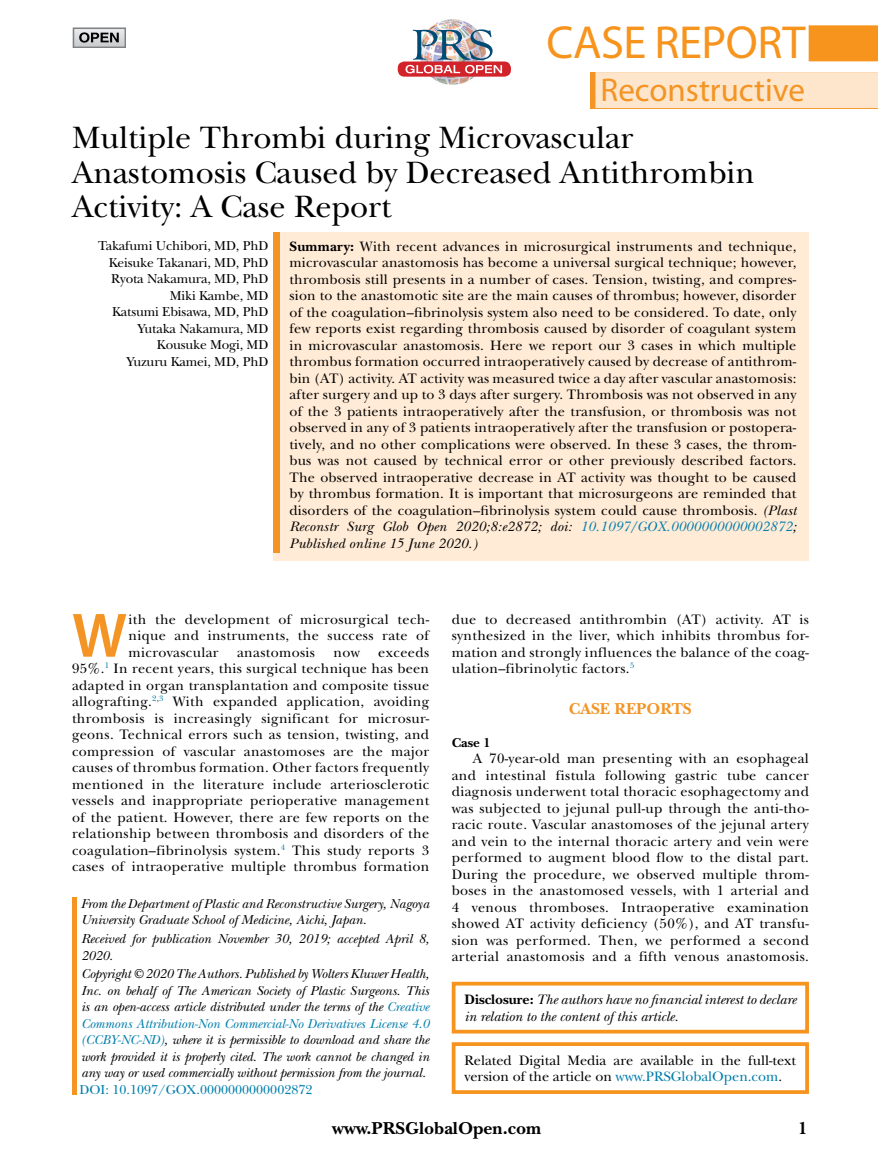
<style>
.page{position:relative;width:878px;height:1175px;background:#fff}
.page>*{position:absolute;margin:0;border:0;box-sizing:border-box;transform-origin:0 0}
.t1{font:600 63.15px "Myriad Pro";color:#f39424}
.t2{font:46.5px "Myriad Pro";letter-spacing:-.01em;color:#f7941e}
.t3{font:33px "Myriad Pro";color:#f39424}
.t4{font:32.25px/34.5px "New Baskerville Std";color:#000}
.t5{font:700 18px "New Baskerville Std";color:#000}
.t6{font:700 16.5px "New Baskerville Std";color:#f39424}
.t7{font:14.25px/16.5px "New Baskerville Std";letter-spacing:.025em;color:#000;text-align:justify}
.t8{font:italic 14.25px/16.5px "New Baskerville Std";color:#000}
.t9{font:14.25px/16.5px "New Baskerville Std";color:#000}
.t10{font:italic 13.5px/16.5px "New Baskerville Std";color:#000}
.t11{font:13.5px/16.5px "New Baskerville Std";letter-spacing:-.01em;color:#000;text-align:right}
.t12{font:13.5px "New Baskerville Std";color:#017eac}
.t13{font:700 13.5px "New Baskerville Std";color:#000}
.s1{font-weight:700}
.s2{font-style:italic}
.s3{font-style:italic;color:#017eac}
.s4{color:#017eac}
.s5{font-weight:700;font-style:normal}
</style>
<div class="page">
<div style="left:73px;top:28px;width:52px;height:20px;border:2px solid #808285"></div>
<svg style="left:79px;top:32px;width:40px;height:11px"></svg>
<img style="left:429px;top:20px;width:47px;height:64px">
<div style="left:398px;top:61px;width:113px;height:16px;background:#d2232a;border-radius:7px"></div>
<img style="left:405px;top:29px;width:97px;height:44px">
<div style="left:452px;top:1042px;width:356px;height:52px;border:4px solid #f7941e"></div>
<div style="left:452px;top:981px;width:356px;height:52px;border:4px solid #f7941e"></div>
<div style="left:595px;top:72px;width:283px;height:36px;background:#fde6cb"></div>
<hr style="left:72px;top:897px;width:4px;height:33px;background:#f39424">
<hr style="left:72px;top:930px;width:4px;height:35px;background:#f39424">
<hr style="left:72px;top:965px;width:4px;height:118px;background:#f39424">
<hr style="left:72px;top:1081px;width:4px;height:13px;background:#f39424">
<div style="left:274px;top:126px;width:534px;height:434px;background:#ffebd6"></div>
<div style="left:274px;top:228px;width:6px;height:324px;background:#f39424"></div>
<div style="left:72px;top:126px;width:736px;height:106px;background:#fff"></div>
<div style="left:808px;top:25px;width:70px;height:36px;background:#f7941e"></div>
<h2 class="t2" style="left:546px;top:14px;width:260px">Case Report</h2>
<h3 class="t3" style="left:600px;top:69px;width:206px">Reconstructive</h3>
<h3 class="t4" style="left:72px;top:121px;width:684px">Multiple Thrombi during Microvascular<br>Anastomosis Caused by Decreased Antithrombin<br>Activity: A Case Report</h3>
<p class="t11" style="left:98px;top:238px;width:172px">Takafumi Uchibori, MD, PhD<br>Keisuke Takanari, MD, PhD<br>Ryota Nakamura, MD, PhD<br>Miki Kambe, MD<br>Katsumi Ebisawa, MD, PhD<br>Yutaka Nakamura, MD<br>Kousuke Mogi, MD<br>Yuzuru Kamei, MD, PhD</p>
<p class="t7" style="left:289px;top:238px;width:508px"><span class="s1">Summary:</span> With recent advances in microsurgical instruments and technique, microvascular anastomosis has become a universal surgical technique; however, thrombosis still presents in a number of cases. Tension, twisting, and compres&shy;sion to the anastomotic site are the main causes of thrombus; however, disorder of the coagulation–fibrinolysis system also need to be considered. To date, only few reports exist regarding thrombosis caused by disorder of coagulant system in microvascular anastomosis. Here we report our 3 cases in which multiple thrombus formation occurred intraoperatively caused by decrease of antithrom&shy;bin (AT) activity. AT activity was measured twice a day after vascular anastomosis: after surgery and up to 3 days after surgery. Thrombosis was not observed in any of the 3 patients intraoperatively after the transfusion, or thrombosis was not observed in any of 3 patients intraoperatively after the transfusion or postopera&shy;tively, and no other complications were observed. In these 3 cases, the throm&shy;bus was not caused by technical error or other previously described factors.<br>The observed intraoperative decrease in AT activity was thought to be caused by thrombus formation. It is important that microsurgeons are reminded that disorders of the coagulation–fibrinolysis system could cause thrombosis. <span class="s2">(Plast Reconstr Surg Glob Open 2020;8:e2872; doi:</span> <span class="s3">10.1097/GOX.0000000000002872</span><span class="s2">; Published online 15 June 2020.)</span></p>
<h1 class="t1" style="left:72px;top:595px;width:56px">W</h1>
<p class="t7" style="left:129px;top:611px;width:302px">ith the development of microsurgical tech&shy;nique and instruments, the success rate of microvascular</p>
<p class="t7" style="left:72px;top:644px;width:359px;text-indent:306px">exceeds 95%.<sup>1</sup> In recent years, this surgical technique has been adapted in organ transplantation and composite tissue allografting.<sup>2</sup><sup>,</sup><sup>3</sup> With expanded application, avoiding thrombosis is increasingly significant for microsur&shy;geons. Technical errors such as tension, twisting, and compression of vascular anastomoses are the major causes of thrombus formation. Other factors frequently mentioned in the literature include arteriosclerotic vessels and inappropriate perioperative management of the patient. However, there are few reports on the relationship between thrombosis and disorders of the coagulation–fibrinolysis system.<sup>4</sup> This study reports 3 cases of intraoperative multiple thrombus formation</p>
<p class="t7" style="left:237px;top:644px;width:79px">anastomosis</p>
<p class="t7" style="left:333px;top:644px;width:28px">now</p>
<p class="t10" style="left:81px;top:895px;width:349px">From the Department of Plastic and Reconstructive Surgery, Nagoya<br>University Graduate School of Medicine, Aichi, Japan.</p>
<p class="t10" style="left:81px;top:930px;width:349px">Received for publication November 30, 2019; accepted April 8,<br>2020.</p>
<p class="t10" style="left:81px;top:965px;width:350px;text-align:justify">Copyright © 2020 The Authors. Published by Wolters Kluwer Health, Inc. on behalf of The American Society of Plastic Surgeons. This is an open-access article distributed under the terms of the <span class="s4">Creative Commons Attribution-Non Commercial-No Derivatives License 4.0 (CCBY-NC-ND)</span>, where it is permissible to download and share the work provided it is properly cited. The work cannot be changed in any way or used commercially without permission from the journal.</p>
<p class="t12" style="left:80px;top:1081px;width:234px">DOI: 10.1097/GOX.0000000000002872</p>
<p class="t7" style="left:452px;top:611px;width:359px">due to decreased antithrombin (AT) activity. AT is synthesized in the liver, which inhibits thrombus for&shy;mation and strongly influences the balance of the coag&shy;ulation–fibrinolytic factors.<sup>5</sup></p>
<p class="t6" style="left:569px;top:698px;width:124px">CASE REPORTS</p>
<p class="t13" style="left:452px;top:734px;width:40px">Case 1</p>
<p class="t7" style="left:451px;top:750px;width:359px;text-indent:21px">A 70-year-old man presenting with an esophageal and intestinal fistula following gastric tube cancer diagnosis underwent total thoracic esophagectomy and was subjected to jejunal pull-up through the anti-tho&shy;racic route. Vascular anastomoses of the jejunal artery and vein to the internal thoracic artery and vein were performed to augment blood flow to the distal part.<br>During the procedure, we observed multiple throm&shy;boses in the anastomosed vessels, with 1 arterial and 4 venous thromboses. Intraoperative examination showed AT activity deficiency (50%), and AT transfu&shy;sion was performed. Then, we performed a second arterial anastomosis and a fifth venous anastomosis.</p>
<p class="t8" style="left:464px;top:991px;width:333px"><span class="s5">Disclosure:</span> The authors have no financial interest to declare in relation to the content of this article.</p>
<p class="t9" style="left:464px;top:1051px;width:333px">Related Digital Media are available in the full-text version of the article on <span class="s4">www.PRSGlobalOpen.com</span>.</p>
<p class="t5" style="left:332px;top:1118px;width:210px">www.PRSGlobalOpen.com</p>
<p class="t5" style="left:798px;top:1118px;width:11px">1</p>
</div>
